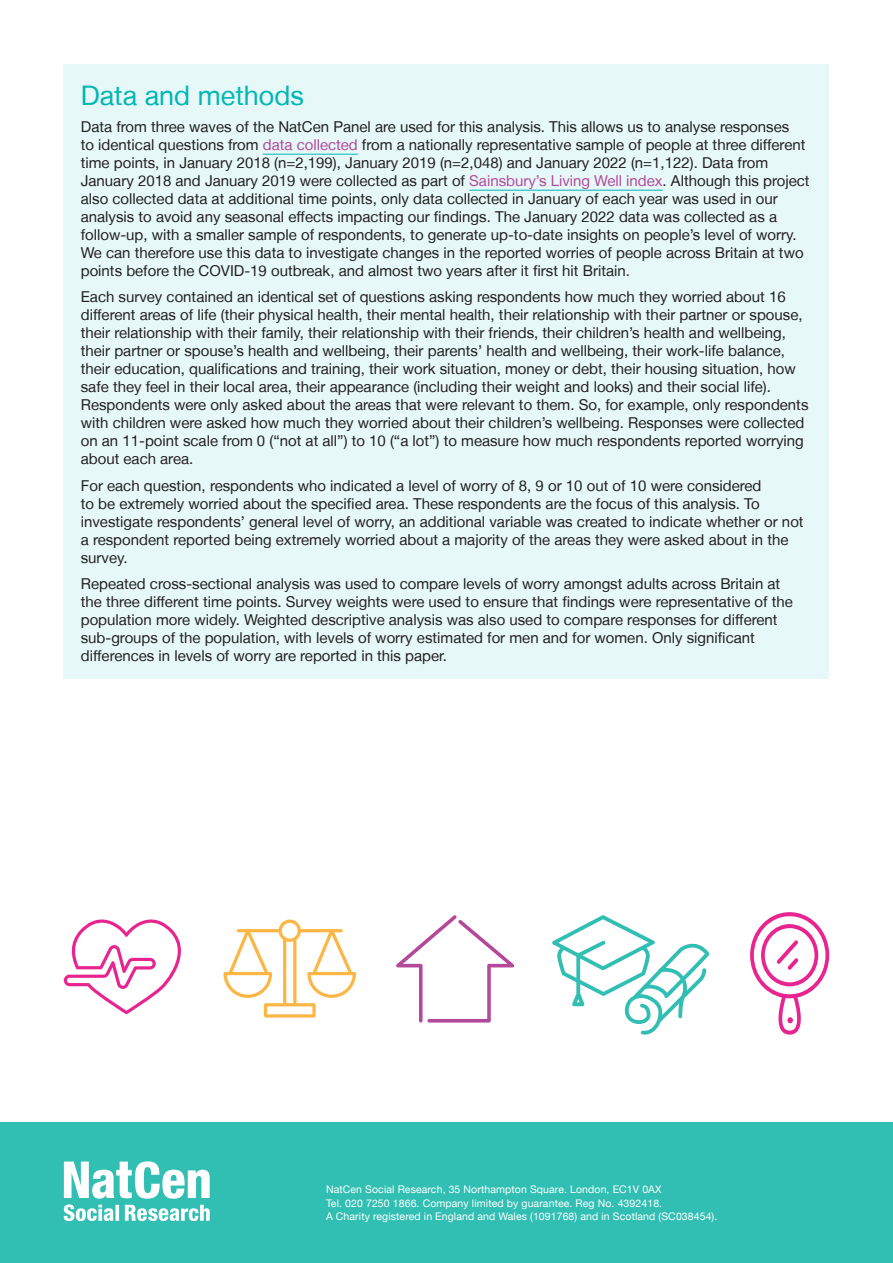
<style>
.page{position:relative;width:893px;height:1263px;background:#fff}
.page>*{position:absolute;margin:0;border:0;box-sizing:border-box;transform-origin:0 0}
.t1{font:27px "Helvetica Neue LT";color:#00b7b4}
.t2{font:15px/18px "Helvetica Neue LT";color:#231f20}
.t3{font:10.5px/13.5px "Helvetica Neue";letter-spacing:.01em;color:#fff}
.s1{color:#b4489b}
</style>
<div class="page">
<div style="left:0;top:1123px;width:893px;height:140px;background:#31beb3"></div>
<svg style="left:64px;top:1161px;width:146px;height:60px"></svg>
<div style="left:64px;top:64px;width:765px;height:614px;background:#e6f8f8"></div>
<hr style="left:263px;top:154px;width:95px;height:1px;background:#00b7b4">
<hr style="left:469px;top:190px;width:194px;height:1px;background:#00b7b4">
<svg style="left:64px;top:919px;width:117px;height:95px"></svg>
<svg style="left:223px;top:919px;width:133px;height:98px"></svg>
<svg style="left:396px;top:915px;width:118px;height:107px"></svg>
<svg style="left:750px;top:912px;width:79px;height:123px"></svg>
<svg style="left:552px;top:915px;width:157px;height:120px"></svg>
<p class="t1" style="left:81px;top:79px;width:225px">Data and methods</p>
<p class="t2" style="left:81px;top:117px;width:730px">Data from three waves of the NatCen Panel are used for this analysis. This allows us to analyse responses<br>to identical questions from <span class="s1">data collected</span> from a nationally representative sample of people at three different time points, in January 2018 (n=2,199), January 2019 (n=2,048) and January 2022 (n=1,122). Data from January 2018 and January 2019 were collected as part of <span class="s1">Sainsbury’s Living Well index</span>. Although this project also collected data at additional time points, only data collected in January of each year was used in our analysis to avoid any seasonal effects impacting our findings. The January 2022 data was collected as a follow-up, with a smaller sample of respondents, to generate up-to-date insights on people’s level of worry.<br>We can therefore use this data to investigate changes in the reported worries of people across Britain at two points before the COVID-19 outbreak, and almost two years after it first hit Britain.</p>
<p class="t2" style="left:81px;top:288px;width:729px">Each survey contained an identical set of questions asking respondents how much they worried about 16 different areas of life (their physical health, their mental health, their relationship with their partner or spouse, their relationship with their family, their relationship with their friends, their children’s health and wellbeing, their partner or spouse’s health and wellbeing, their parents’ health and wellbeing, their work-life balance, their education, qualifications and training, their work situation, money or debt, their housing situation, how safe they feel in their local area, their appearance (including their weight and looks) and their social life).<br>Respondents were only asked about the areas that were relevant to them. So, for example, only respondents with children were asked how much they worried about their children’s wellbeing. Responses were collected on an 11-point scale from 0 (“not at all”) to 10 (“a lot”) to measure how much respondents reported worrying about each area.</p>
<p class="t2" style="left:81px;top:476px;width:724px">For each question, respondents who indicated a level of worry of 8, 9 or 10 out of 10 were considered<br>to be extremely worried about the specified area. These respondents are the focus of this analysis. To investigate respondents’ general level of worry, an additional variable was created to indicate whether or not a respondent reported being extremely worried about a majority of the areas they were asked about in the survey.</p>
<p class="t2" style="left:81px;top:575px;width:714px">Repeated cross-sectional analysis was used to compare levels of worry amongst adults across Britain at the three different time points. Survey weights were used to ensure that findings were representative of the population more widely. Weighted descriptive analysis was also used to compare responses for different sub-groups of the population, with levels of worry estimated for men and for women. Only significant differences in levels of worry are reported in this paper.</p>
<p class="t3" style="left:326px;top:1183px;width:393px">NatCen Social Research, 35 Northampton Square. London, EC1V 0AX<br>Tel. 020 7250 1866. Company limited by guarantee. Reg No. 4392418.<br>A Charity registered in England and Wales (1091768) and in Scotland (SC038454).</p>
</div>
